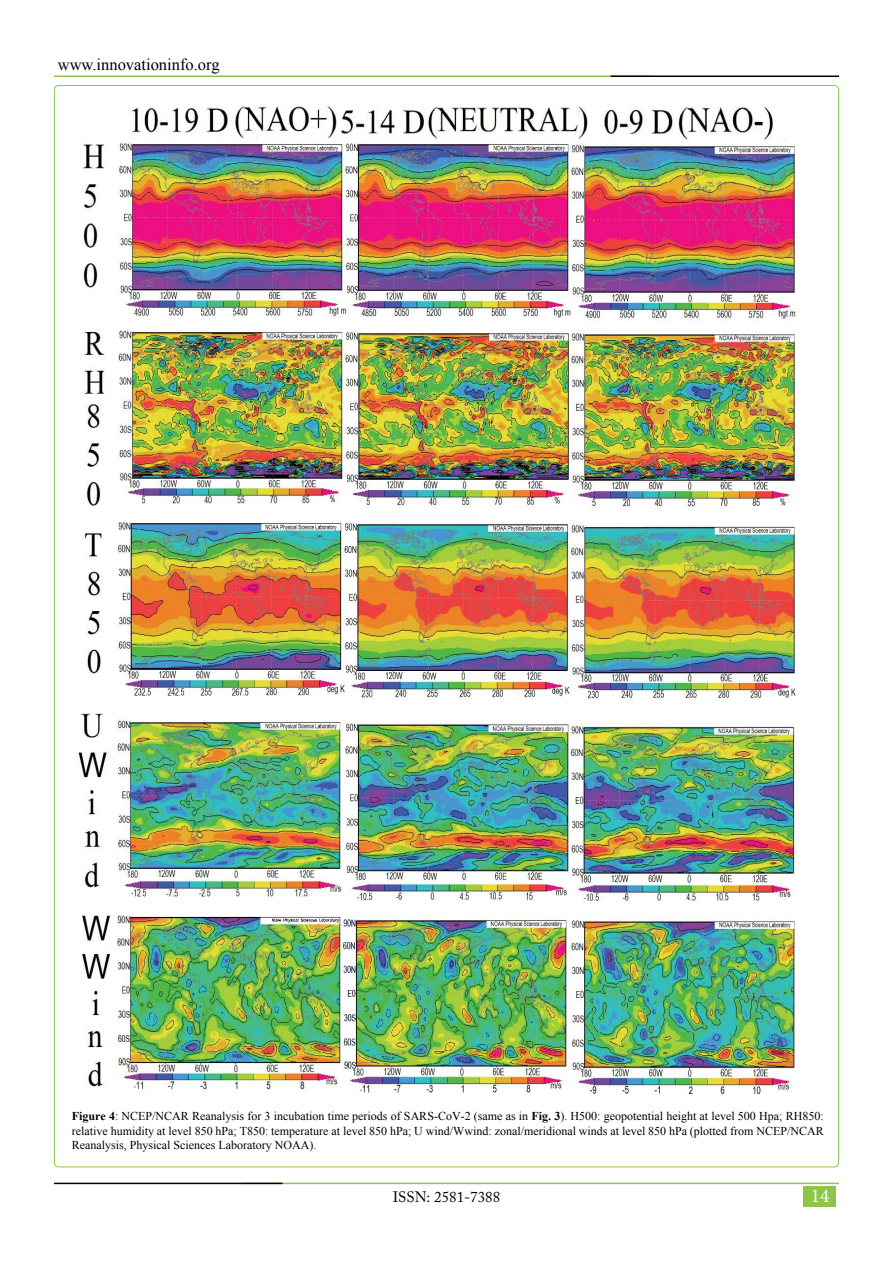
<style>
.page{position:relative;width:893px;height:1263px;background:#fff}
.page>*{position:absolute;margin:0;border:0;box-sizing:border-box;transform-origin:0 0}
.t1{font:19.5px "Minion Pro";color:#fff}
.t2{font:16.5px "Times New Roman";color:#000}
.t3{font:15px "Adobe Caslon Pro";color:#000}
.t4{font:12px/14.4px "Times New Roman";color:#000;text-align:justify}
.s1{font-weight:700}
</style>
<div class="page">
<div style="left:804px;top:1186px;width:32px;height:20px;background:#8dc449"></div>
<hr style="left:242px;top:1183px;width:597px;height:1px;background:#8dc449">
<hr style="left:54px;top:1183px;width:228px;height:1px;background:#000101">
<hr style="left:54px;top:76px;width:597px;height:1px;background:#8dc449">
<hr style="left:610px;top:76px;width:229px;height:1px;background:#000101">
<img style="left:78px;top:105px;width:718px;height:989px">
<h2 class="t2" style="left:58px;top:53px;width:163px">www.innovationinfo.org</h2>
<p class="t4" style="left:72px;top:1109px;width:753px"><span class="s1">Figure 4</span>: NCEP/NCAR Reanalysis for 3 incubation time periods of SARS-CoV-2 (same as in <span class="s1">Fig. 3</span>). H500: geopotential height at level 500 Hpa; RH850: relative humidity at level 850 hPa; T850: temperature at level 850 hPa; U wind/Wwind: zonal/meridional winds at level 850 hPa (plotted from NCEP/NCAR Reanalysis, Physical Sciences Laboratory NOAA).</p>
<p class="t3" style="left:393px;top:1188px;width:109px">ISSN: 2581-7388</p>
<h1 class="t1" style="left:811px;top:1183px;width:20px">14</h1>
</div>
